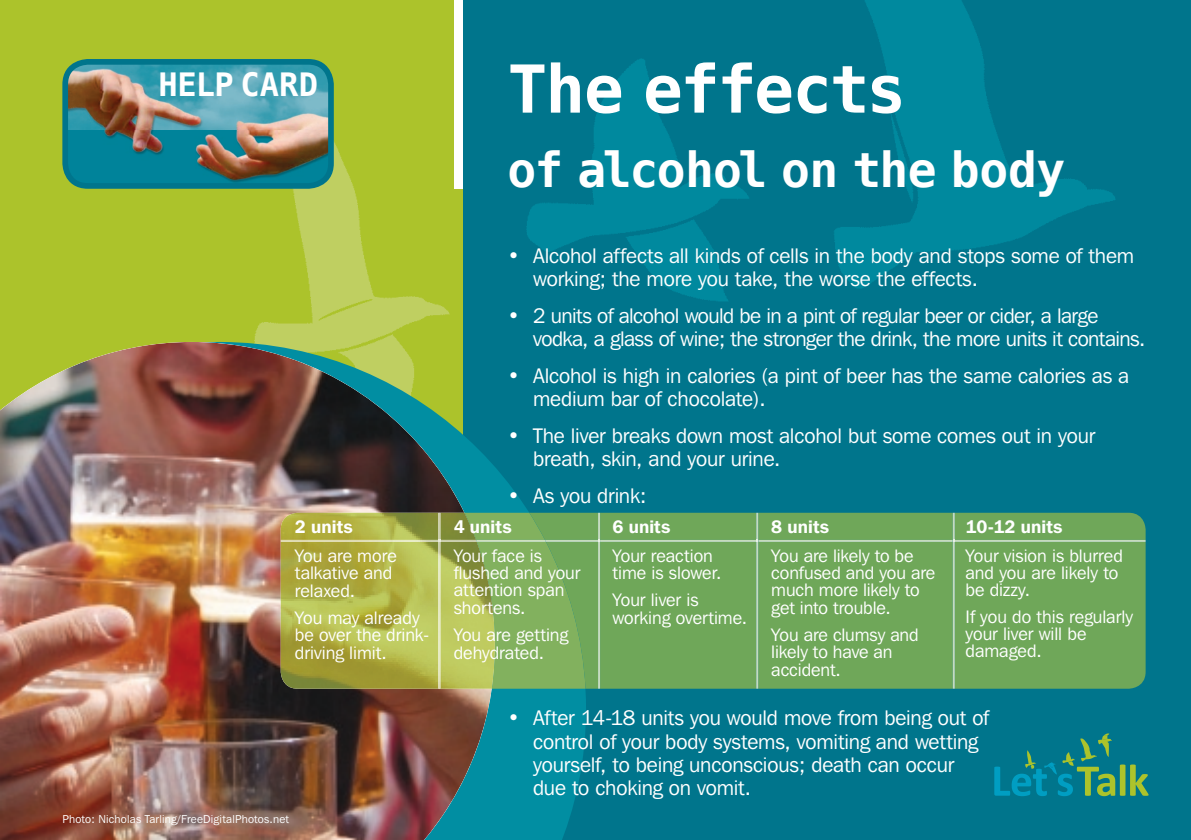
<style>
.page{position:relative;width:1191px;height:840px;background:#fff}
.page>*{position:absolute;margin:0;border:0;box-sizing:border-box;transform-origin:0 0}
.t1{font:700 66px "Menlo";letter-spacing:-.035em;color:#fff}
.t2{font:700 48px "Menlo";letter-spacing:-.015em;color:#fff}
.t3{font:700 32px "Menlo";letter-spacing:-.005em;color:#fff}
.t4{font:21px/23px "Franklin Gothic IT Cby BT";letter-spacing:-.01em;color:#fff}
.t5{font:18px/17.6px "Franklin Gothic IT Cby BT";color:#fff}
.t6{font:600 18px "Franklin Gothic IT Cby BT";letter-spacing:.005em;color:#fff}
.t7{font:11.4px "Franklin Gothic IT Cby BT";letter-spacing:.02em;color:#fff}
</style>
<div class="page">
<div style="left:0;top:0;width:531px;height:839px;background:#acc32b"></div>
<img style="left:254px;top:142px;width:196px;height:200px">
<div style="left:463px;top:0;width:728px;height:839px;background:#00758c"></div>
<svg style="left:495px;top:467px;width:91px;height:372px;fill:#018ea2"></svg>
<img style="left:526px;top:0;width:589px;height:301px">
<svg style="left:994px;top:733px;width:154px;height:62px"></svg>
<div style="left:454px;top:0;width:9px;height:189px;background:#fff"></div>
<img style="left:0;top:342px;width:492px;height:497px">
<img style="left:69px;top:66px;width:261px;height:120px">
<div style="left:62px;top:59px;width:272px;height:130px;border:6px solid #00758c;border-radius:23px"></div>
<img style="left:281px;top:512px;width:183px;height:176px">
<img style="left:438px;top:512px;width:2px;height:176px">
<img style="left:281px;top:539px;width:183px;height:2px">
<svg style="left:464px;top:512px;width:681px;height:176px;background:#74a95b"></svg>
<h3 class="t3" style="left:159px;top:62px;width:161px">HELP CARD</h3>
<p class="t6" style="left:295px;top:515px;width:59px">2 units</p>
<p class="t5" style="left:295px;top:546px;width:103px">You are more talkative and relaxed.</p>
<p class="t5" style="left:295px;top:608px;width:136px">You may already be over the drink&shy;driving limit.</p>
<p class="t7" style="left:62px;top:811px;width:228px">Photo: Nicholas Tarling/FreeDigitalPhotos.net</p>
<h1 class="t1" style="left:507px;top:43px;width:400px">The effects</h1>
<h2 class="t2" style="left:507px;top:136px;width:559px">of alcohol on the body</h2>
<p class="t4" style="left:533px;top:244px;width:602px;text-indent:-26px">• Alcohol affects all kinds of cells in the body and stops some of them working; the more you take, the worse the effects.</p>
<p class="t4" style="left:533px;top:304px;width:614px;text-indent:-26px">• 2 units of alcohol would be in a pint of regular beer or cider, a large vodka, a glass of wine; the stronger the drink, the more units it contains.</p>
<p class="t4" style="left:533px;top:364px;width:597px;text-indent:-26px">• Alcohol is high in calories (a pint of beer has the same calories as a medium bar of chocolate).</p>
<p class="t4" style="left:533px;top:424px;width:563px;text-indent:-26px">• The liver breaks down most alcohol but some comes out in your breath, skin, and your urine.</p>
<p class="t4" style="left:507px;top:484px;width:140px">• As you drink:</p>
<p class="t6" style="left:454px;top:515px;width:59px">4 units</p>
<p class="t5" style="left:454px;top:546px;width:128px">Your face is flushed and your attention span shortens.</p>
<p class="t5" style="left:454px;top:625px;width:116px">You are getting dehydrated.</p>
<p class="t6" style="left:612px;top:515px;width:59px">6 units</p>
<p class="t5" style="left:612px;top:547px;width:111px;line-height:17px">Your reaction time is slower.</p>
<p class="t5" style="left:612px;top:590px;width:136px">Your liver is working overtime.</p>
<p class="t6" style="left:771px;top:515px;width:59px">8 units</p>
<p class="t5" style="left:771px;top:546px;width:165px">You are likely to be confused and you are much more likely to get into trouble.</p>
<p class="t5" style="left:771px;top:625px;width:149px">You are clumsy and likely to have an accident.</p>
<p class="t6" style="left:965px;top:515px;width:98px">10-12 units</p>
<p class="t5" style="left:965px;top:547px;width:159px;line-height:17px">Your vision is blurred and you are likely to be dizzy.</p>
<p class="t5" style="left:965px;top:608px;width:169px;line-height:17px">If you do this regularly your liver will be damaged.</p>
<p class="t4" style="left:533px;top:706px;width:457px;text-indent:-26px">• After 14-18 units you would move from being out of control of your body systems, vomiting and wetting yourself, to being unconscious; death can occur due to choking on vomit.</p>
</div>
